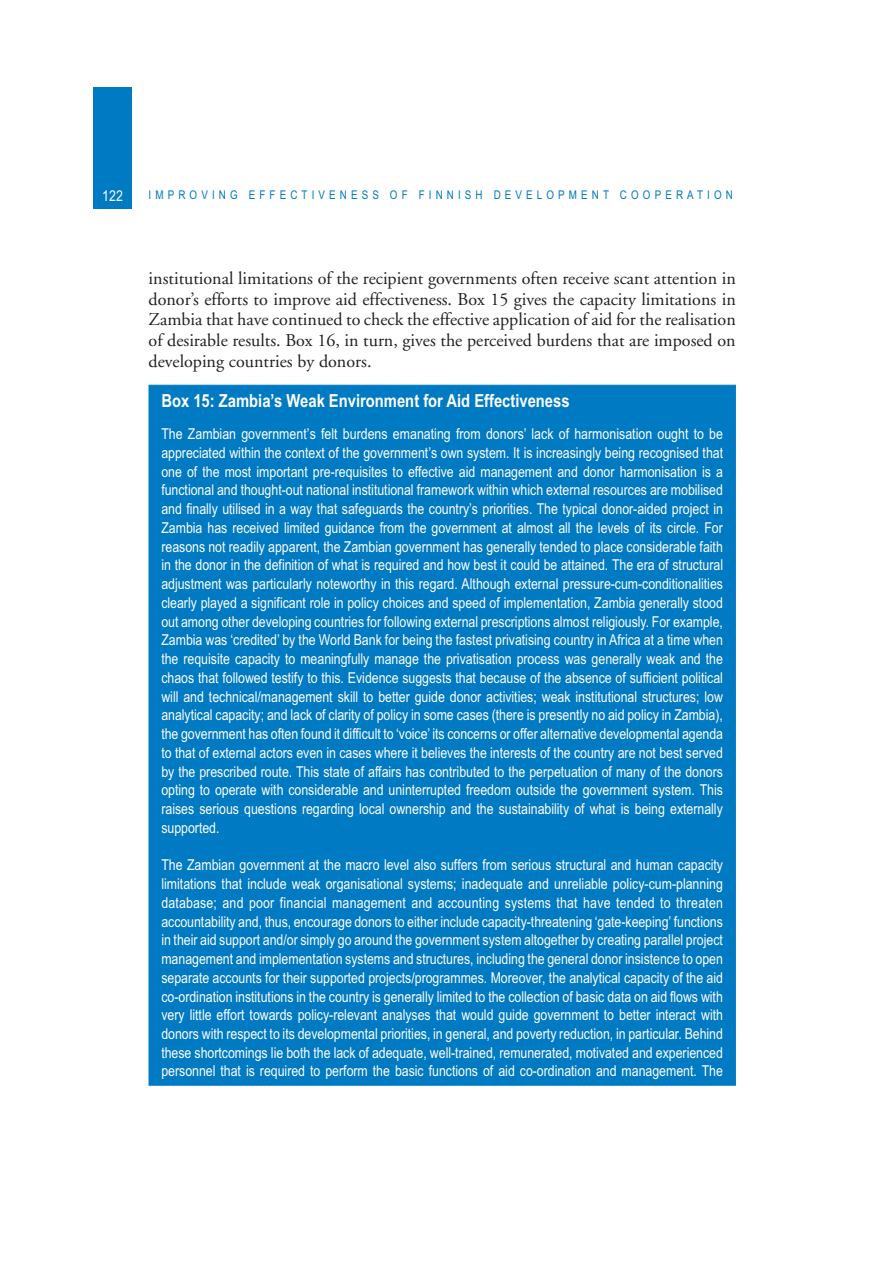
<style>
.page{position:relative;width:893px;height:1263px;background:#fff}
.page>*{position:absolute;margin:0;border:0;box-sizing:border-box;transform-origin:0 0}
.t1{font:18px/20.7px "Adobe Garamond";color:#231f20;text-align:justify}
.t2{font:700 18px "Arial Narrow";color:#fff}
.t3{font:15px/18.8px "Arial Narrow";color:#fff;text-align:justify}
.t4{font:12px "Arial Narrow";letter-spacing:.34em;color:#007ac2}
</style>
<div class="page">
<div style="left:93px;top:87px;width:39px;height:121px;background:#007ac2"></div>
<div style="left:149px;top:385px;width:586px;height:701px;background:#007ac2;border:1px solid #007ac2"></div>
<p class="t3" style="left:102px;top:188px;width:22px">122</p>
<p class="t4" style="left:149px;top:191px;width:586px">IMPROVING EFFECTIVENESS OF FINNISH DEVELOPMENT COOPERATION</p>
<p class="t1" style="left:149px;top:270px;width:588px">institutional limitations of the recipient governments often receive scant attention in donor’s efforts to improve aid effectiveness. Box 15 gives the capacity limitations in Zambia that have continued to check the effective application of aid for the realisation of desirable results. Box 16, in turn, gives the perceived burdens that are imposed on developing countries by donors.</p>
<p class="t2" style="left:161px;top:394px;width:409px">Box 15: Zambia’s Weak Environment for Aid Effectiveness</p>
<p class="t3" style="left:161px;top:426px;width:563px">The Zambian government’s felt burdens emanating from donors’ lack of harmonisation ought to be appreciated within the context of the government’s own system. It is increasingly being recognised that one of the most important pre-requisites to effective aid management and donor harmonisation is a functional and thought-out national institutional framework within which external resources are mobilised and finally utilised in a way that safeguards the country’s priorities. The typical donor-aided project in Zambia has received limited guidance from the government at almost all the levels of its circle. For reasons not readily apparent, the Zambian government has generally tended to place considerable faith in the donor in the definition of what is required and how best it could be attained. The era of structural adjustment was particularly noteworthy in this regard. Although external pressure-cum-conditionalities clearly played a significant role in policy choices and speed of implementation, Zambia generally stood out among other developing countries for following external prescriptions almost religiously. For example, Zambia was ‘credited’ by the World Bank for being the fastest privatising country in Africa at a time when the requisite capacity to meaningfully manage the privatisation process was generally weak and the chaos that followed testify to this. Evidence suggests that because of the absence of sufficient political will and technical/management skill to better guide donor activities; weak institutional structures; low analytical capacity; and lack of clarity of policy in some cases (there is presently no aid policy in Zambia), the government has often found it difficult to ‘voice’ its concerns or offer alternative developmental agenda to that of external actors even in cases where it believes the interests of the country are not best served by the prescribed route. This state of affairs has contributed to the perpetuation of many of the donors opting to operate with considerable and uninterrupted freedom outside the government system. This raises serious questions regarding local ownership and the sustainability of what is being externally supported.</p>
<p class="t3" style="left:161px;top:857px;width:563px">The Zambian government at the macro level also suffers from serious structural and human capacity limitations that include weak organisational systems; inadequate and unreliable policy-cum-planning database; and poor financial management and accounting systems that have tended to threaten accountability and, thus, encourage donors to either include capacity-threatening ‘gate-keeping’ functions in their aid support and/or simply go around the government system altogether by creating parallel project management and implementation systems and structures, including the general donor insistence to open separate accounts for their supported projects/programmes. Moreover, the analytical capacity of the aid co-ordination institutions in the country is generally limited to the collection of basic data on aid flows with very little effort towards policy-relevant analyses that would guide government to better interact with donors with respect to its developmental priorities, in general, and poverty reduction, in particular. Behind these shortcomings lie both the lack of adequate, well-trained, remunerated, motivated and experienced personnel that is required to perform the basic functions of aid co-ordination and management. The</p>
</div>
